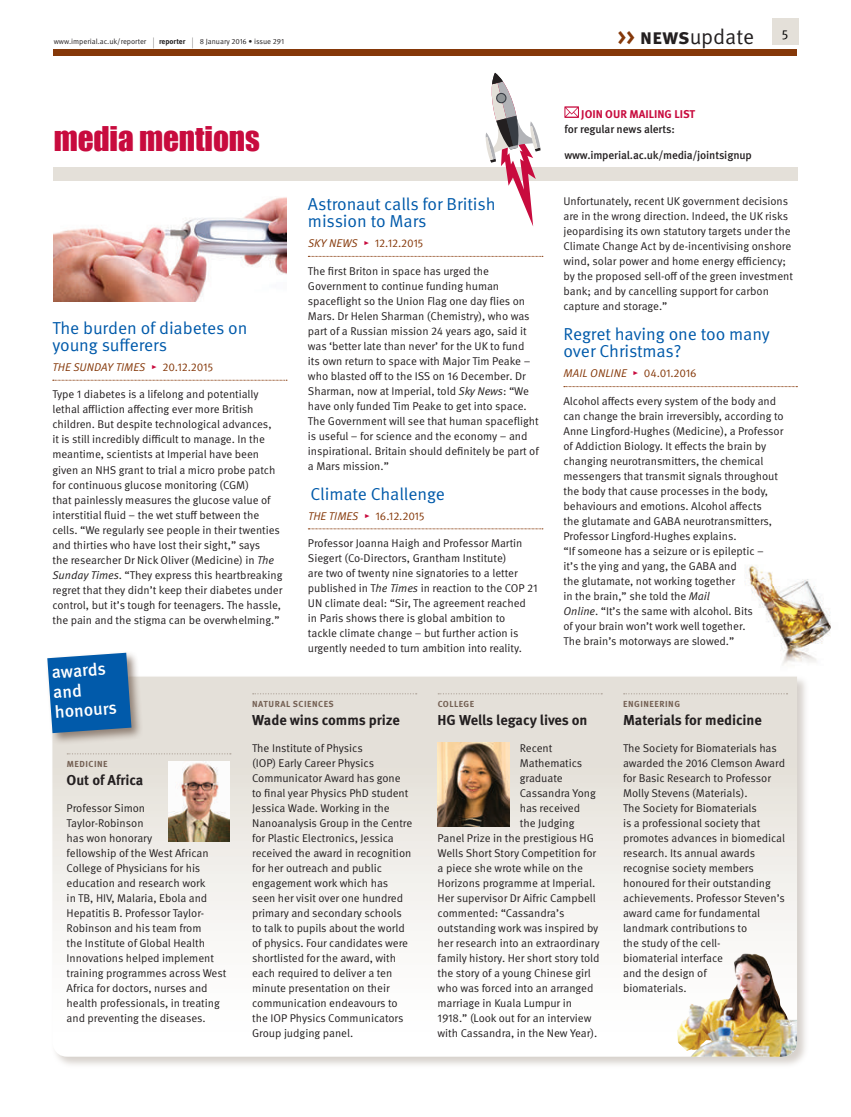
<style>
.page{position:relative;width:851px;height:1117px;background:#fff}
.page>*{position:absolute;margin:0;border:0;box-sizing:border-box;transform-origin:0 0}
.t1{font:31.25px "Impact";letter-spacing:-.005em;color:#c80b3e}
.t2{font:21.25px "Meta OT Norm";letter-spacing:-.01em;color:#231f20}
.t3{font:500 17.5px/20px "Meta OT";color:#fff}
.t4{font:17.38px/17.5px "Meta OT Norm";letter-spacing:-.01em;color:#015aaa}
.t5{font:700 14.38px "Meta OT";letter-spacing:-.01em;color:#231f20}
.t6{font:13.12px "Meta OT Norm";color:#000}
.t7{font:11.25px/15px "Meta OT Norm";letter-spacing:-.005em;color:#231f20}
.t8{font:500 11.25px "Meta OT";letter-spacing:-.015em;color:#231f20}
.t9{font:11.25px "Meta OT Norm Ita";letter-spacing:.005em;color:#853809}
.t10{font:11.25px "Meta OT Norm";letter-spacing:-.005em;color:#853809}
.t11{font:700 11.25px "Meta OT";color:#c80b3e}
.t12{font:700 8.75px "Meta OT";letter-spacing:.06em;color:#746053}
.t13{font:7.5px "Meta OT Norm";letter-spacing:-.005em;color:#231f20}
.t14{font:700 7.5px "Meta OT";letter-spacing:-.005em;color:#231f20}
.s1{font-size:11.25px}
.s2{font-family:"Meta OT Norm";font-weight:400;font-size:11.25px}
.s3{font-family:"Meta OT";font-weight:700;color:#853809}
.s4{font-family:"Meta OT";font-weight:700}
.s5{font-family:"Meta OT Norm";color:#c80b3e}
.s6{font-family:"Meta OT Norm"}
.s7{font-family:"Meta OT Norm Ita"}
.s8{color:#c80b3e}
</style>
<div class="page">
<div style="left:771px;top:19px;width:27px;height:26px;background:#e4e0d9"></div>
<div style="left:54px;top:49px;width:743px;height:7px;background:#853809"></div>
<img style="left:746px;top:565px;width:85px;height:100px">
<div style="left:51px;top:674px;width:757px;height:394px;background:#afa49a;opacity:.5"></div>
<svg style="left:52px;top:676px;width:745px;height:380px"></svg>
<img style="left:677px;top:951px;width:120px;height:105px">
<svg style="left:564px;top:106px;width:15px;height:12px"></svg>
<div style="left:53px;top:167px;width:744px;height:14px;background:#e4e0d9"></div>
<div style="left:45px;top:650px;width:99px;height:95px;background:#746053;opacity:.75"></div>
<svg style="left:47px;top:652px;width:84px;height:81px;background:#1c69ae"></svg>
<svg style="left:67px;top:753px;width:164px;height:1px"></svg>
<svg style="left:253px;top:693px;width:163px;height:1px"></svg>
<svg style="left:438px;top:693px;width:164px;height:1px"></svg>
<svg style="left:623px;top:693px;width:164px;height:1px"></svg>
<svg style="left:53px;top:380px;width:234px;height:1px"></svg>
<svg style="left:308px;top:256px;width:235px;height:1px"></svg>
<svg style="left:308px;top:528px;width:235px;height:1px"></svg>
<svg style="left:563px;top:386px;width:234px;height:1px"></svg>
<img style="left:53px;top:197px;width:234px;height:104px">
<img style="left:168px;top:761px;width:61px;height:80px">
<img style="left:437px;top:742px;width:72px;height:84px">
<svg style="left:485px;top:73px;width:55px;height:153px"></svg>
<p class="t13" style="left:54px;top:37px;width:102px">www.imperial.ac.uk/reporter <span class="s1">|</span></p>
<p class="t14" style="left:159px;top:37px;width:35px">reporter <span class="s2">|</span></p>
<p class="t13" style="left:200px;top:37px;width:86px">8 January 2016 • issue 291</p>
<h2 class="t2" style="left:617px;top:24px;width:138px"><span class="s3">&gt;&gt;</span> <span class="s4">news</span>update</h2>
<h1 class="t1" style="left:54px;top:115px;width:208px">media mentions</h1>
<p class="t11" style="left:581px;top:107px;width:115px">JOIN OUR MAILING LIST</p>
<p class="t8" style="left:564px;top:122px;width:112px">for regular news alerts:</p>
<p class="t8" style="left:564px;top:148px;width:189px">www.imperial.ac.uk/media/jointsignup</p>
<p class="t6" style="left:781px;top:24px;width:8px">5</p>
<h3 class="t4" style="left:52px;top:319px;width:196px">The burden of diabetes on young sufferers</h3>
<p class="t9" style="left:52px;top:360px;width:162px">THE SUNDAY TIMES <span class="s5">▸</span> <span class="s6">20.12.2015</span></p>
<p class="t7" style="left:52px;top:387px;width:232px">Type 1 diabetes is a lifelong and potentially lethal affliction affecting ever more British children. But despite technological advances,<br>it is still incredibly difficult to manage. In the meantime, scientists at Imperial have been given an NHS grant to trial a micro probe patch for continuous glucose monitoring (CGM)<br>that painlessly measures the glucose value of interstitial fluid – the wet stuff between the cells. “We regularly see people in their twenties and thirties who have lost their sight,” says<br>the researcher Dr Nick Oliver (Medicine) in <span class="s7">The Sunday Times</span>. “They express this heartbreaking regret that they didn’t keep their diabetes under control, but it’s tough for teenagers. The hassle, the pain and the stigma can be overwhelming.”</p>
<h3 class="t4" style="left:308px;top:195px;width:189px">Astronaut calls for British mission to Mars</h3>
<p class="t10" style="left:308px;top:236px;width:117px"><span class="s7">SKY NEWS</span> <span class="s8">▸</span> 12.12.2015</p>
<p class="t7" style="left:308px;top:263px;width:232px">The first Briton in space has urged the Government to continue funding human spaceflight so the Union Flag one day flies on Mars. Dr Helen Sharman (Chemistry), who was part of a Russian mission 24 years ago, said it was ‘better late than never’ for the UK to fund its own return to space with Major Tim Peake − who blasted off to the ISS on 16 December. Dr Sharman, now at Imperial, told <span class="s7">Sky News</span>: “We have only funded Tim Peake to get into space.<br>The Government will see that human spaceflight is useful – for science and the economy – and inspirational. Britain should definitely be part of a Mars mission.”</p>
<h3 class="t4" style="left:310px;top:485px;width:136px">Climate Challenge</h3>
<p class="t10" style="left:308px;top:509px;width:118px"><span class="s7">THE TIMES</span> <span class="s8">▸</span> 16.12.2015</p>
<p class="t7" style="left:308px;top:535px;width:231px">Professor Joanna Haigh and Professor Martin Siegert (Co-Directors, Grantham Institute)<br>are two of twenty nine signatories to a letter published in T<span class="s7">he Times</span> in reaction to the COP 21<br>UN climate deal: “Sir, The agreement reached in Paris shows there is global ambition to<br>tackle climate change – but further action is urgently needed to turn ambition into reality.</p>
<p class="t7" style="left:563px;top:194px;width:231px">Unfortunately, recent UK government decisions are in the wrong direction. Indeed, the UK risks jeopardising its own statutory targets under the Climate Change Act by de-incentivising onshore wind, solar power and home energy efficiency; by the proposed sell-off of the green investment bank; and by cancelling support for carbon capture and storage.”</p>
<h3 class="t4" style="left:563px;top:325px;width:208px">Regret having one too many over Christmas?</h3>
<p class="t9" style="left:563px;top:367px;width:135px">MAIL ONLINE <span class="s5">▸</span> <span class="s6">04.01.2016</span></p>
<p class="t7" style="left:563px;top:393px;width:222px">Alcohol affects every system of the body and can change the brain irreversibly, according to Anne Lingford-Hughes (Medicine), a Professor of Addiction Biology. It effects the brain by changing neurotransmitters, the chemical messengers that transmit signals throughout the body that cause processes in the body, behaviours and emotions. Alcohol affects<br>the glutamate and GABA neurotransmitters, Professor Lingford-Hughes explains.<br>“If someone has a seizure or is epileptic –<br>it’s the ying and yang, the GABA and<br>the glutamate, not working together<br>in the brain,” she told the <span class="s7">Mail<br>Online</span>. “It’s the same with alcohol. Bits<br>of your brain won’t work well together.<br>The brain’s motorways are slowed.”</p>
<h3 class="t3" style="left:51px;top:662px;width:64px;rotate:-4deg">awards and honours</h3>
<p class="t12" style="left:67px;top:758px;width:42px">MEDICINE</p>
<p class="t5" style="left:67px;top:771px;width:78px">Out of Africa</p>
<p class="t7" style="left:67px;top:800px;width:161px">Professor Simon<br>Taylor-Robinson<br>has won honorary<br>fellowship of the West African<br>College of Physicians for his education and research work<br>in TB, HIV, Malaria, Ebola and<br>Hepatitis B. Professor Taylor-<br>Robinson and his team from<br>the Institute of Global Health<br>Innovations helped implement training programmes across West<br>Africa for doctors, nurses and health professionals, in treating and preventing the diseases.</p>
<p class="t12" style="left:252px;top:698px;width:83px">NATURAL SCIENCES</p>
<p class="t5" style="left:252px;top:711px;width:149px">Wade wins comms prize</p>
<p class="t7" style="left:252px;top:740px;width:162px">The Institute of Physics<br>(IOP) Early Career Physics<br>Communicator Award has gone to final year Physics PhD student<br>Jessica Wade. Working in the<br>Nanoanalysis Group in the Centre for Plastic Electronics, Jessica received the award in recognition for her outreach and public engagement work which has seen her visit over one hundred primary and secondary schools to talk to pupils about the world of physics. Four candidates were shortlisted for the award, with each required to deliver a ten minute presentation on their communication endeavours to the IOP Physics Communicators<br>Group judging panel.</p>
<p class="t12" style="left:437px;top:698px;width:38px">COLLEGE</p>
<p class="t5" style="left:437px;top:711px;width:151px">HG Wells legacy lives on</p>
<p class="t7" style="left:519px;top:740px;width:34px">Recent</p>
<p class="t7" style="left:519px;top:755px;width:64px">Mathematics</p>
<p class="t7" style="left:519px;top:770px;width:44px">graduate</p>
<p class="t7" style="left:519px;top:785px;width:77px">Cassandra Yong</p>
<p class="t7" style="left:519px;top:800px;width:62px">has received</p>
<p class="t7" style="left:519px;top:815px;width:56px">the Judging</p>
<p class="t7" style="left:437px;top:830px;width:158px">Panel Prize in the prestigious HG</p>
<p class="t7" style="left:437px;top:845px;width:160px">Wells Short Story Competition for</p>
<p class="t7" style="left:437px;top:860px;width:147px">a piece she wrote while on the</p>
<p class="t7" style="left:437px;top:875px;width:159px">Horizons programme at Imperial.</p>
<p class="t7" style="left:437px;top:890px;width:160px">Her supervisor Dr Aifric Campbell</p>
<p class="t7" style="left:437px;top:905px;width:128px">commented: “Cassandra’s</p>
<p class="t7" style="left:437px;top:920px;width:162px">outstanding work was inspired by</p>
<p class="t7" style="left:437px;top:935px;width:164px">her research into an extraordinary</p>
<p class="t7" style="left:437px;top:950px;width:163px">family history. Her short story told</p>
<p class="t7" style="left:437px;top:965px;width:155px">the story of a young Chinese girl</p>
<p class="t7" style="left:437px;top:980px;width:157px">who was forced into an arranged</p>
<p class="t7" style="left:437px;top:995px;width:136px">marriage in Kuala Lumpur in</p>
<p class="t7" style="left:437px;top:1010px;width:155px">1918.” (Look out for an interview</p>
<p class="t7" style="left:437px;top:1025px;width:161px">with Cassandra, in the New Year).</p>
<p class="t12" style="left:623px;top:698px;width:58px">ENGINEERING</p>
<p class="t5" style="left:623px;top:711px;width:140px">Materials for medicine</p>
<p class="t7" style="left:623px;top:740px;width:163px">The Society for Biomaterials has awarded the 2016 Clemson Award for Basic Research to Professor<br>Molly Stevens (Materials).<br>The Society for Biomaterials<br>is a professional society that promotes advances in biomedical research. Its annual awards recognise society members honoured for their outstanding achievements. Professor Steven’s award came for fundamental landmark contributions to<br>the study of the cell-<br>biomaterial interface<br>and the design of<br>biomaterials.</p>
</div>
